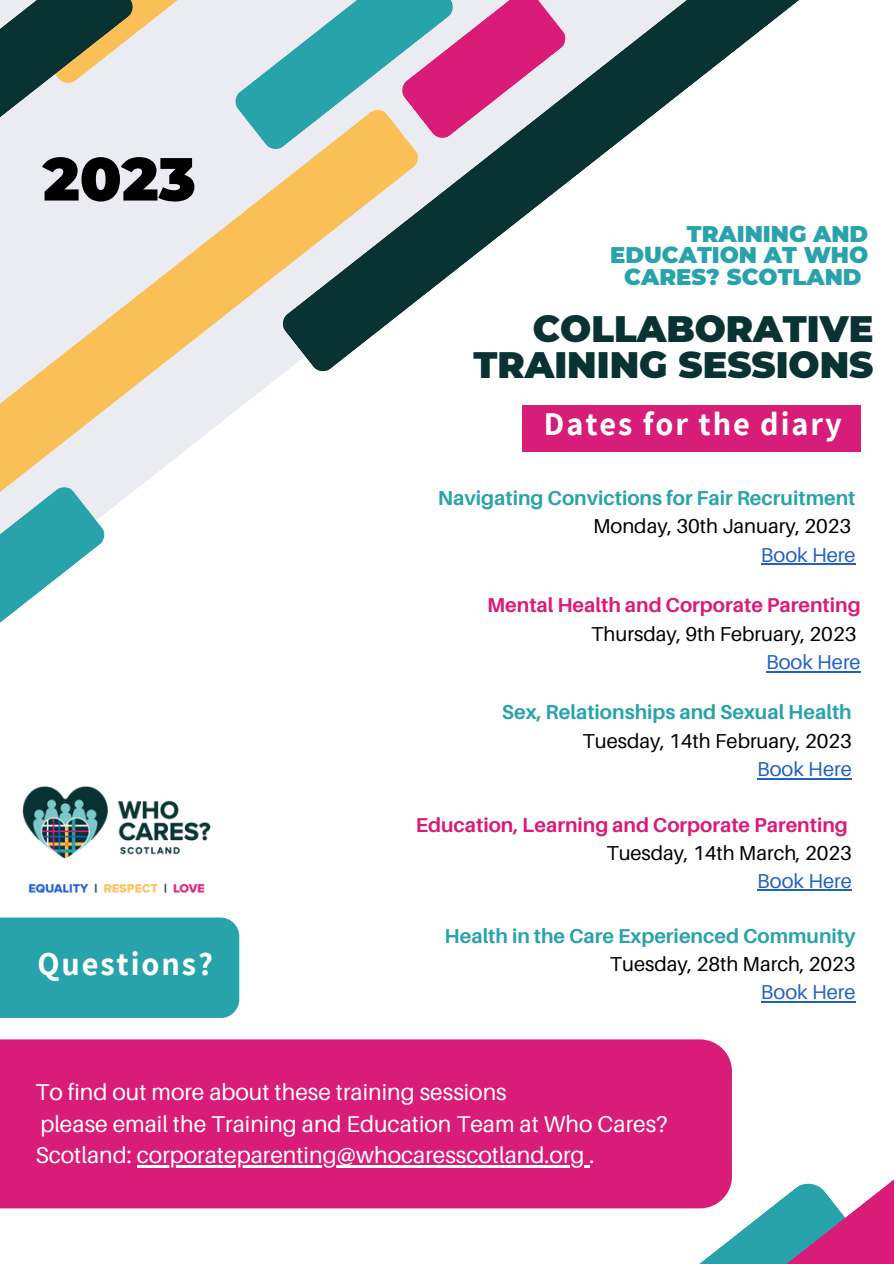
<style>
.page{position:relative;width:894px;height:1264px;background:#fff}
.page>*{position:absolute;margin:0;border:0;box-sizing:border-box;transform-origin:0 0}
.t1{font:900 60.6px "Montserrat";color:#000}
.t2{font:900 36.75px/35.4px "Montserrat";color:#093233;text-align:right}
.t3{font:700 32.4px "Assistant";letter-spacing:.06em;color:#fff}
.t4{font:22.8px/31.5px "Aileron";color:#fff}
.t5{font:900 22.65px/21.6px "Montserrat";color:#29a3ab;text-align:right}
.t6{font:20.1px "Aileron";color:#000}
.t7{font:700 20.1px "Aileron";color:#29a3ab}
.t8{font:700 20.1px "Aileron";color:#d91c78}
.t9{font:20.1px "Aileron";color:#2161c4}
</style>
<div class="page">
<div style="left:209px;top:0;width:25px;height:108px;background:#ebecf2"></div>
<svg style="left:419px;top:0;width:380px;height:299px"></svg>
<svg style="left:234px;top:0;width:333px;height:151px;background:#a497b4"></svg>
<svg style="left:0;top:108px;width:419px;height:515px"></svg>
<svg style="left:576px;top:1164px;width:317px;height:99px"></svg>
<svg style="left:0;top:0;width:209px;height:121px;background:#a4aca6"></svg>
<img style="left:23px;top:786px;width:188px;height:107px">
<div style="left:522px;top:405px;width:338px;height:47px;background:#d81d78"></div>
<hr style="left:760px;top:563px;width:95px;height:2px;background:#2161c4">
<hr style="left:765px;top:670px;width:95px;height:2px;background:#2161c4">
<hr style="left:757px;top:777px;width:94px;height:2px;background:#2161c4">
<hr style="left:760px;top:1000px;width:95px;height:2px;background:#2161c4">
<div style="left:0;top:1039px;width:731px;height:169px;background:#d91c78"></div>
<hr style="left:137px;top:1165px;width:452px;height:2px;background:#fff">
<div style="left:0;top:917px;width:239px;height:100px;background:#29a3ab"></div>
<hr style="left:757px;top:889px;width:94px;height:1px;background:#2161c4">
<h1 class="t1" style="left:43px;top:142px;width:154px">2023</h1>
<h3 class="t3" style="left:37px;top:941px;width:177px">Questions?</h3>
<p class="t5" style="left:610px;top:223px;width:259px">TRAINING AND<br>EDUCATION AT WHO<br>CARES? SCOTLAND</p>
<h2 class="t2" style="left:473px;top:311px;width:401px">COLLABORATIVE<br>TRAINING SESSIONS</h2>
<h3 class="t3" style="left:543px;top:402px;width:299px">Dates for the diary</h3>
<p class="t7" style="left:437px;top:485px;width:419px">Navigating Convictions for Fair Recruitment</p>
<p class="t6" style="left:593px;top:514px;width:259px">Monday, 30th January, 2023</p>
<p class="t9" style="left:760px;top:542px;width:96px">Book Here</p>
<p class="t8" style="left:487px;top:593px;width:375px">Mental Health and Corporate Parenting</p>
<p class="t6" style="left:591px;top:621px;width:266px">Thursday, 9th February, 2023</p>
<p class="t9" style="left:765px;top:649px;width:96px">Book Here</p>
<p class="t7" style="left:502px;top:699px;width:351px">Sex, Relationships and Sexual Health</p>
<p class="t6" style="left:582px;top:728px;width:271px">Tuesday, 14th February, 2023</p>
<p class="t9" style="left:757px;top:756px;width:96px">Book Here</p>
<p class="t8" style="left:415px;top:812px;width:433px">Education, Learning and Corporate Parenting</p>
<p class="t6" style="left:606px;top:840px;width:247px">Tuesday, 14th March, 2023</p>
<p class="t9" style="left:757px;top:868px;width:96px">Book Here</p>
<p class="t7" style="left:444px;top:923px;width:412px">Health in the Care Experienced Community</p>
<p class="t6" style="left:609px;top:951px;width:247px">Tuesday, 28th March, 2023</p>
<p class="t9" style="left:760px;top:979px;width:96px">Book Here</p>
<p class="t4" style="left:35px;top:1076px;width:633px">To find out more about these training sessions<br>please email the Training and Education Team at Who Cares?<br>Scotland: corporateparenting@whocaresscotland.org .</p>
</div>
